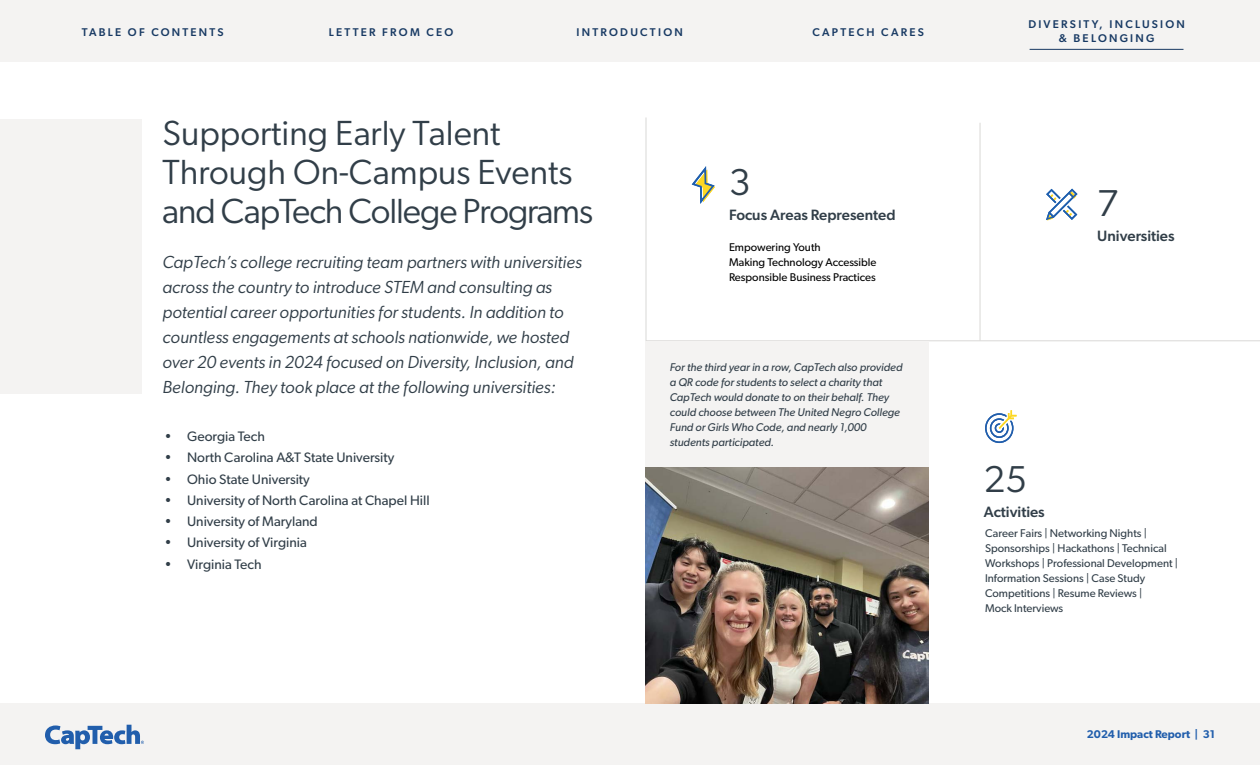
<style>
.page{position:relative;width:1260px;height:765px;background:#fff}
.page>*{position:absolute;margin:0;border:0;box-sizing:border-box;transform-origin:0 0}
.t1{font:37.5px "Gibson";color:#313e48}
.t2{font:35px/38.8px "Gibson";color:#313e48}
.t3{font:italic 17.5px/25px "Gibson";color:#313e48}
.t4{font:500 15px "Gibson";color:#313e48}
.t5{font:13.75px "Gibson";color:#313e48}
.t6{font:italic 11.25px/15px "Gibson";color:#313e48}
.t7{font:11.25px/15px "Gibson";color:#313e48}
.t8{font:500 11.25px/13.5px "Gibson";letter-spacing:.2em;color:#173963;text-align:center}
.t9{font:11.25px/15px "Gibson";color:#000}
.t10{font:600 11.25px "Gibson";color:#215eac}
</style>
<div class="page">
<div style="left:0;top:704px;width:1260px;height:61px;background:#f4f3f2"></div>
<svg style="left:45px;top:725px;width:99px;height:24px"></svg>
<div style="left:0;top:0;width:1260px;height:61px;background:#f4f3f2"></div>
<hr style="left:1030px;top:49px;width:153px;height:1px;background:#173963">
<div style="left:0;top:120px;width:142px;height:274px;background:#f4f3f2"></div>
<hr style="left:646px;top:340px;width:614px;height:1px;background:#d9d8d6">
<hr style="left:646px;top:117px;width:1px;height:224px;background:#d9d8d6">
<hr style="left:980px;top:123px;width:1px;height:218px;background:#d9d8d6">
<div style="left:645px;top:341px;width:283px;height:127px;background:#f4f3f2"></div>
<img style="left:645px;top:468px;width:284px;height:236px">
<svg style="left:1046px;top:189px;width:31px;height:31px"></svg>
<svg style="left:985px;top:410px;width:32px;height:33px"></svg>
<svg style="left:692px;top:166px;width:23px;height:38px"></svg>
<p class="t8" style="left:82px;top:25px;width:143px">TABLE OF CONTENTS</p>
<p class="t8" style="left:329px;top:25px;width:126px">LETTER FROM CEO</p>
<p class="t8" style="left:577px;top:25px;width:108px">INTRODUCTION</p>
<p class="t8" style="left:812px;top:25px;width:113px">CAPTECH CARES</p>
<p class="t8" style="left:1028px;top:17px;width:158px">DIVERSITY, INCLUSION &amp; BELONGING</p>
<h2 class="t2" style="left:162px;top:114px;width:432px">Supporting Early Talent<br>Through On-Campus Events and CapTech College Programs</h2>
<p class="t3" style="left:162px;top:249px;width:421px">CapTech’s college recruiting team partners with universities across the country to introduce STEM and consulting as potential career opportunities for students. In addition to countless engagements at schools nationwide, we hosted over 20 events in 2024 focused on Diversity, Inclusion, and Belonging. They took place at the following universities:</p>
<p class="t5" style="left:165px;top:428px;width:102px">• Georgia Tech</p>
<p class="t5" style="left:165px;top:449px;width:231px">• North Carolina A&amp;T State University</p>
<p class="t5" style="left:165px;top:471px;width:147px">• Ohio State University</p>
<p class="t5" style="left:165px;top:492px;width:267px">• University of North Carolina at Chapel Hill</p>
<p class="t5" style="left:165px;top:513px;width:155px">• University of Maryland</p>
<p class="t5" style="left:165px;top:534px;width:144px">• University of Virginia</p>
<p class="t5" style="left:165px;top:556px;width:99px">• Virginia Tech</p>
<h1 class="t1" style="left:729px;top:159px;width:23px">3</h1>
<p class="t4" style="left:729px;top:206px;width:168px">Focus Areas Represented</p>
<p class="t9" style="left:729px;top:239px;width:149px">Empowering Youth<br>Making Technology Accessible<br>Responsible Business Practices</p>
<p class="t6" style="left:670px;top:360px;width:234px">For the third year in a row, CapTech also provided a QR code for students to select a charity that CapTech would donate to on their behalf. They could choose between The United Negro College Fund or Girls Who Code, and nearly 1,000 students participated.</p>
<h1 class="t1" style="left:1097px;top:180px;width:23px">7</h1>
<p class="t4" style="left:1097px;top:227px;width:79px">Universities</p>
<h1 class="t1" style="left:984px;top:457px;width:44px">25</h1>
<p class="t4" style="left:984px;top:503px;width:62px">Activities</p>
<p class="t7" style="left:985px;top:526px;width:195px">Career Fairs | Networking Nights |<br>Sponsorships | Hackathons | Technical<br>Workshops | Professional Development |<br>Information Sessions | Case Study<br>Competitions | Resume Reviews |<br>Mock Interviews</p>
<p class="t10" style="left:1087px;top:727px;width:130px">2024 Impact Report | 31</p>
</div>
